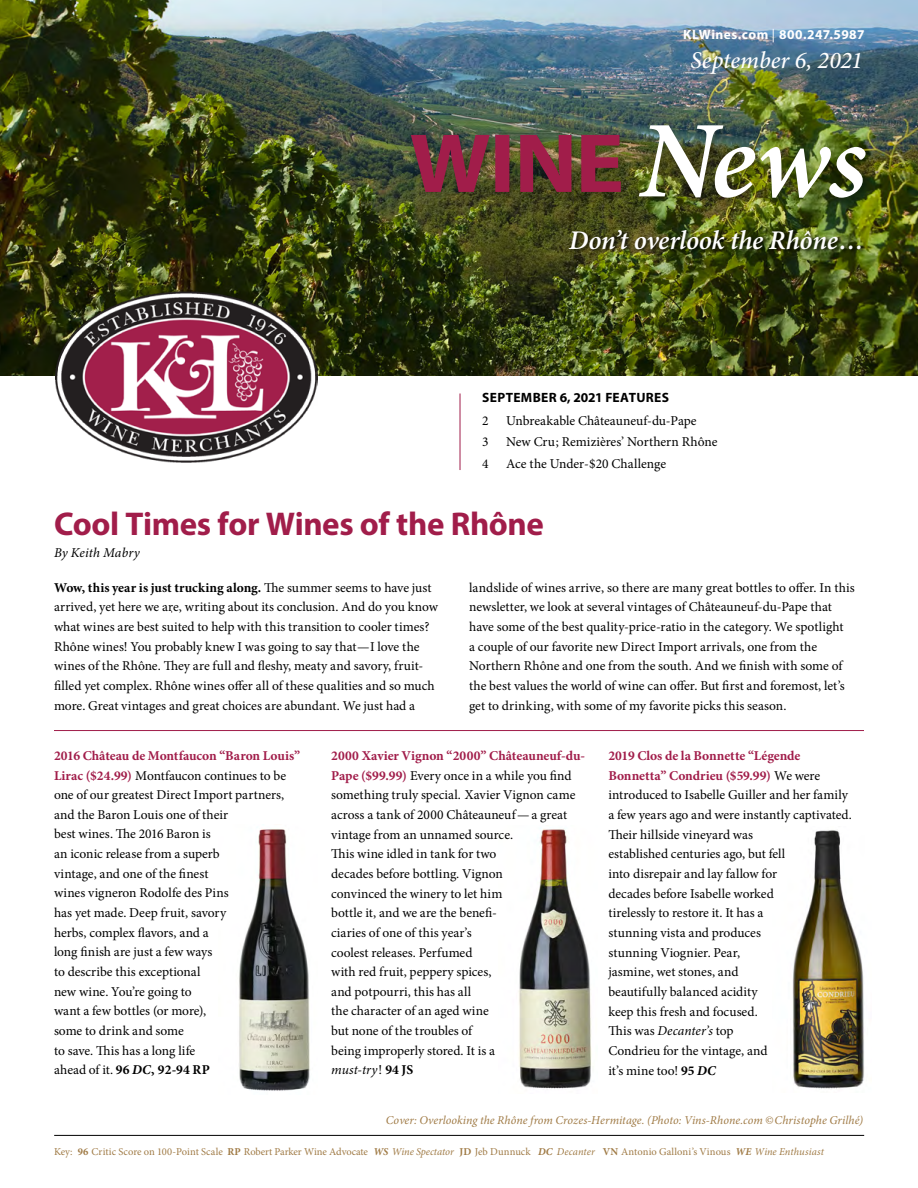
<style>
.page{position:relative;width:918px;height:1188px;background:#fff}
.page>*{position:absolute;margin:0;border:0;box-sizing:border-box;transform-origin:0 0}
.t1{font:700 33px "Myriad Pro";letter-spacing:-.01em;color:#a11d4a}
.t2{font:italic 600 27px "Minion Pro";letter-spacing:-.01em;color:#fff}
.t3{font:italic 500 24px "Minion Pro";letter-spacing:-.005em;color:#fff}
.t4{font:13.5px/19.6px "Minion Pro";color:#000}
.t5{font:700 13.5px "Myriad Pro";letter-spacing:.035em;color:#fff}
.t6{font:700 13.5px "Myriad Pro";letter-spacing:.025em;color:#000}
.t7{font:italic 13.5px "Minion Pro";letter-spacing:.005em;color:#000}
.t8{font:italic 12px "Minion Pro";letter-spacing:.005em;color:#a07b46}
.t9{font:10.5px "Minion Pro";letter-spacing:-.005em;color:#a07b46}
.s1{font-weight:400}
.s2{font-weight:700}
.s3{font-weight:700;color:#a11d4a}
.s4{font-weight:700;font-style:italic}
.s5{font-style:italic}
</style>
<div class="page">
<hr style="left:54px;top:730px;width:810px;height:1px;background:#a11d4a">
<hr style="left:54px;top:1135px;width:810px;height:1px;background:#000">
<hr style="left:460px;top:394px;width:1px;height:76px;background:#a11d4a">
<img style="left:239px;top:829px;width:71px;height:262px">
<img style="left:518px;top:829px;width:74px;height:260px">
<img style="left:792px;top:830px;width:72px;height:259px">
<img style="left:0;top:0;width:918px;height:376px">
<img style="left:56px;top:291px;width:262px;height:171px">
<div style="left:407px;top:122px;width:469px;height:86px;background:#000;opacity:.21"></div>
<img style="left:639px;top:125px;width:116px;height:73px">
<img style="left:761px;top:147px;width:105px;height:51px">
<img style="left:411px;top:135px;width:210px;height:57px">
<div style="left:568px;top:228px;width:297px;height:26px;background:#000;opacity:.57"></div>
<p class="t5" style="left:683px;top:26px;width:183px">KLWines.com <span class="s1">|</span> 800.247.5987</p>
<h3 class="t3" style="left:690px;top:44px;width:174px">September 6, 2021</h3>
<h2 class="t2" style="left:569px;top:222px;width:296px">Don’t overlook the Rhône…</h2>
<p class="t6" style="left:482px;top:389px;width:188px">SEPTEMBER 6, 2021 FEATURES</p>
<p class="t4" style="left:482px;top:410px;width:8px">2</p>
<p class="t4" style="left:506px;top:410px;width:192px">Unbreakable Châteauneuf-du-Pape</p>
<p class="t4" style="left:482px;top:432px;width:8px">3</p>
<p class="t4" style="left:506px;top:432px;width:213px">New Cru; Remizières’ Northern Rhône</p>
<p class="t4" style="left:482px;top:454px;width:8px">4</p>
<p class="t4" style="left:506px;top:454px;width:162px">Ace the Under-$20 Challenge</p>
<h1 class="t1" style="left:54px;top:502px;width:491px">Cool Times for Wines of the Rhône</h1>
<p class="t7" style="left:54px;top:544px;width:87px">By Keith Mabry</p>
<p class="t4" style="left:54px;top:578px;width:386px"><span class="s2">Wow, this year is just trucking along.</span> The summer seems to have just arrived, yet here we are, writing about its conclusion. And do you know what wines are best suited to help with this transition to cooler times?<br>Rhône wines! You probably knew I was going to say that—I love the wines of the Rhône. They are full and fleshy, meaty and savory, fruit&shy;filled yet complex. Rhône wines offer all of these qualities and so much more. Great vintages and great choices are abundant. We just had a</p>
<p class="t4" style="left:469px;top:578px;width:387px">landslide of wines arrive, so there are many great bottles to offer. In this newsletter, we look at several vintages of Châteauneuf-du-Pape that have some of the best quality-price-ratio in the category. We spotlight<br>a couple of our favorite new Direct Import arrivals, one from the Northern Rhône and one from the south. And we finish with some of the best values the world of wine can offer. But first and foremost, let’s get to drinking, with some of my favorite picks this season.</p>
<p class="t4" style="left:54px;top:746px;width:248px"><span class="s3">2016 Château de Montfaucon “Baron Louis”<br>Lirac ($24.99)</span> Montfaucon continues to be one of our greatest Direct Import partners, and the Baron Louis one of their<br>best wines. The 2016 Baron is<br>an iconic release from a superb<br>vintage, and one of the finest<br>wines vigneron Rodolfe des Pins<br>has yet made. Deep fruit, savory<br>herbs, complex flavors, and a<br>long finish are just a few ways<br>to describe this exceptional<br>new wine. You’re going to<br>want a few bottles (or more),<br>some to drink and some<br>to save. This has a long life<br>ahead of it. <span class="s2">96</span> <span class="s4">DC</span><span class="s2">, 92-94 RP</span></p>
<p class="t4" style="left:331px;top:746px;width:255px"><span class="s3">2000 Xavier Vignon “2000” Châteauneuf-du-<br>Pape ($99.99)</span> Every once in a while you find something truly special. Xavier Vignon came across a tank of 2000 Châteauneuf— a great vintage from an unnamed source.<br>This wine idled in tank for two<br>decades before bottling. Vignon<br>convinced the winery to let him<br>bottle it, and we are the benefi-<br>ciaries of one of this year’s<br>coolest releases. Perfumed<br>with red fruit, peppery spices,<br>and potpourri, this has all<br>the character of an aged wine<br>but none of the troubles of<br>being improperly stored. It is a<br><span class="s5">must-try</span>! <span class="s2">94 JS</span></p>
<p class="t4" style="left:608px;top:746px;width:245px"><span class="s3">2019 Clos de la Bonnette “Légende<br>Bonnetta” Condrieu ($59.99)</span> We were introduced to Isabelle Guiller and her family a few years ago and were instantly captivated.<br>Their hillside vineyard was<br>established centuries ago, but fell<br>into disrepair and lay fallow for<br>decades before Isabelle worked<br>tirelessly to restore it. It has a<br>stunning vista and produces<br>stunning Viognier. Pear,<br>jasmine, wet stones, and<br>beautifully balanced acidity<br>keep this fresh and focused.<br>This was <span class="s5">Decanter’s</span> top<br>Condrieu for the vintage, and<br>it’s mine too! <span class="s2">95</span> <span class="s4">DC</span></p>
<p class="t8" style="left:386px;top:1112px;width:479px">Cover: Overlooking the Rhône from Crozes-Hermitage. (Photo: Vins-Rhone.com © Christophe Grilhé)</p>
<p class="t9" style="left:54px;top:1144px;width:771px">Key: <span class="s2">96</span> Critic Score on 100-Point Scale <span class="s2">RP</span> Robert Parker Wine Advocate <span class="s4">WS</span> <span class="s5">Wine Spectator</span> <span class="s2">JD</span> Jeb Dunnuck <span class="s4">DC</span> <span class="s5">Decanter</span> <span class="s2">VN</span> Antonio Galloni’s Vinous <span class="s4">WE</span> <span class="s5">Wine Enthusiast</span></p>
</div>
